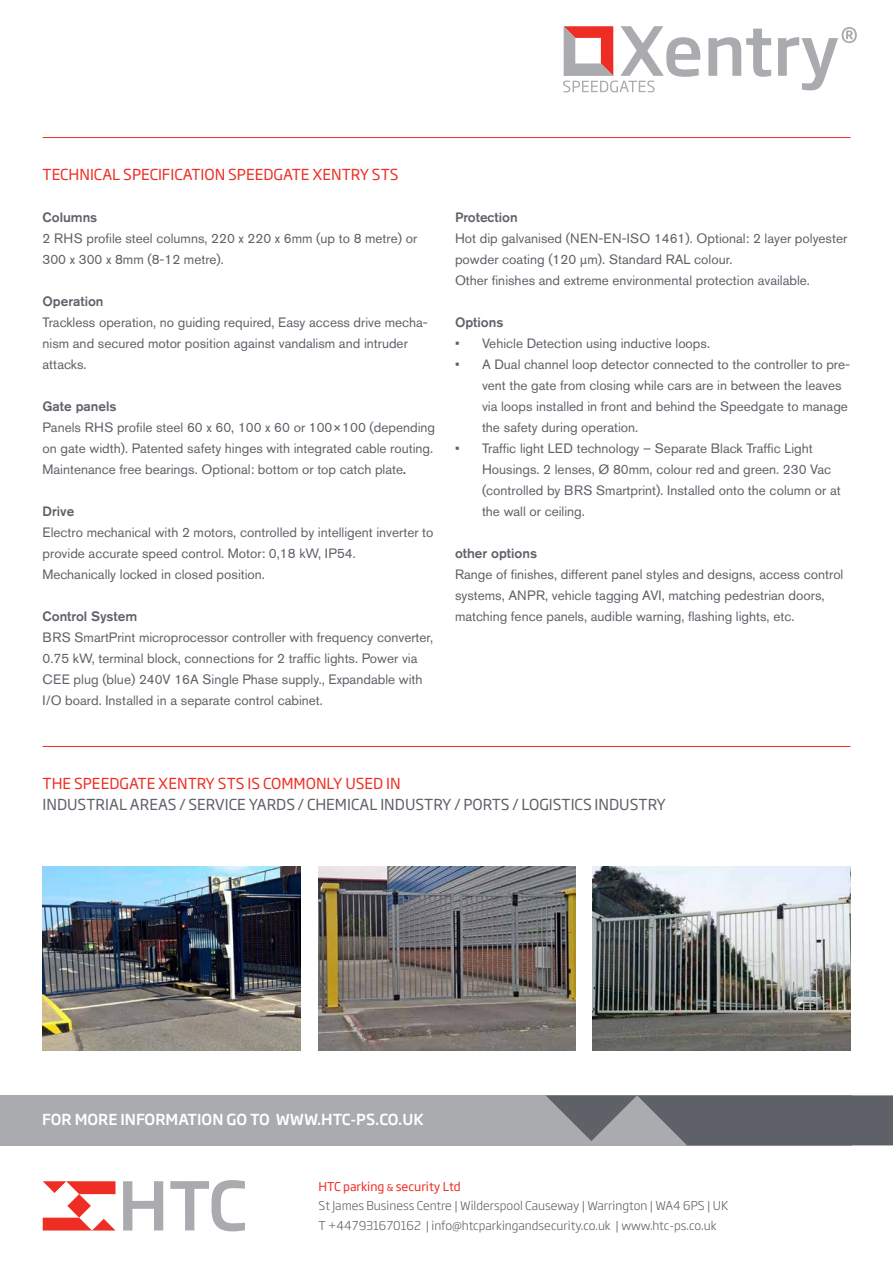
<style>
.page{position:relative;width:893px;height:1263px;background:#fff}
.page>*{position:absolute;margin:0;border:0;box-sizing:border-box;transform-origin:0 0}
.t1{font:15px "Soho Gothic Pro";color:#ee2e24}
.t2{font:15px "Soho Gothic Pro";color:#5e6168}
.t3{font:500 15px "Soho Gothic Pro";color:#fff}
.t4{font:13.5px/21px "Akzidenz Grotesk BQ";color:#5e6168}
.t5{font:500 13.5px "Akzidenz Grotesk BQ";color:#5e6168}
.t6{font:300 12px/19.5px "Soho Gothic Pro";color:#5e6168}
.s1{font-weight:500}
.s2{font-weight:400;color:#ee2e24}
.s3{font-weight:400;font-size:9.15px;color:#ee2e24}
</style>
<div class="page">
<svg style="left:123px;top:1181px;width:40px;height:49px"></svg>
<svg style="left:170px;top:1180px;width:75px;height:51px"></svg>
<svg style="left:43px;top:1181px;width:73px;height:49px"></svg>
<hr style="left:43px;top:746px;width:807px;height:1px;background:#ee2e24">
<svg style="left:708px;top:29px;width:63px;height:48px"></svg>
<svg style="left:778px;top:27px;width:79px;height:63px"></svg>
<svg style="left:563px;top:26px;width:137px;height:66px"></svg>
<img style="left:43px;top:866px;width:257px;height:184px">
<img style="left:319px;top:866px;width:256px;height:185px">
<img style="left:592px;top:867px;width:258px;height:183px">
<hr style="left:43px;top:137px;width:807px;height:1px;background:#ee2e24">
<div style="left:0;top:1095px;width:851px;height:50px;background:#a9abae"></div>
<svg style="left:546px;top:1095px;width:347px;height:50px"></svg>
<p class="t1" style="left:43px;top:163px;width:358px">TECHNICAL SPECIFICATION SPEEDGATE XENTRY STS</p>
<p class="t5" style="left:43px;top:209px;width:56px">Columns</p>
<p class="t4" style="left:43px;top:228px;width:376px">2 RHS profile steel columns, 220 x 220 x 6mm (up to 8 metre) or<br>300 x 300 x 8mm (8-12 metre).</p>
<p class="t5" style="left:43px;top:293px;width:63px">Operation</p>
<p class="t4" style="left:43px;top:312px;width:387px">Trackless operation, no guiding required, Easy access drive mecha&shy;nism and secured motor position against vandalism and intruder attacks.</p>
<p class="t5" style="left:43px;top:398px;width:75px">Gate panels</p>
<p class="t4" style="left:43px;top:417px;width:394px">Panels RHS profile steel 60 x 60, 100 x 60 or 100×100 (depending on gate width). Patented safety hinges with integrated cable routing.<br>Maintenance free bearings. Optional: bottom or top catch plate<span class="s1">.</span></p>
<p class="t5" style="left:43px;top:503px;width:33px">Drive</p>
<p class="t4" style="left:43px;top:522px;width:393px">Electro mechanical with 2 motors, controlled by intelligent inverter to provide accurate speed control. Motor: 0,18 kW, IP54.<br>Mechanically locked in closed position.</p>
<p class="t5" style="left:43px;top:608px;width:96px">Control System</p>
<p class="t4" style="left:43px;top:627px;width:392px">BRS SmartPrint microprocessor controller with frequency converter, 0.75 kW, terminal block, connections for 2 traffic lights. Power via CEE plug (blue) 240V 16A Single Phase supply., Expandable with I/O board. Installed in a separate control cabinet.</p>
<p class="t5" style="left:455px;top:209px;width:64px">Protection</p>
<p class="t4" style="left:455px;top:228px;width:394px">Hot dip galvanised (NEN-EN-ISO 1461). Optional: 2 layer polyester powder coating (120 µm). Standard RAL colour.<br>Other finishes and extreme environmental protection available.</p>
<p class="t5" style="left:455px;top:314px;width:50px">Options</p>
<p class="t4" style="left:455px;top:333px;width:257px">• Vehicle Detection using inductive loops.</p>
<p class="t4" style="left:482px;top:354px;width:370px;text-indent:-27px">• A Dual channel loop detector connected to the controller to pre&shy;vent the gate from closing while cars are in between the leaves via loops installed in front and behind the Speedgate to manage the safety during operation.</p>
<p class="t4" style="left:482px;top:438px;width:360px;text-indent:-27px">• Traffic light LED technology – Separate Black Traffic Light Housings. 2 lenses, Ø 80mm, colour red and green. 230 Vac (controlled by BRS Smartprint). Installed onto the column or at the wall or ceiling.</p>
<p class="t5" style="left:455px;top:545px;width:84px">other options</p>
<p class="t4" style="left:455px;top:564px;width:390px">Range of finishes, different panel styles and designs, access control systems, ANPR, vehicle tagging AVI, matching pedestrian doors, matching fence panels, audible warning, flashing lights, etc.</p>
<p class="t1" style="left:43px;top:772px;width:360px">THE SPEEDGATE XENTRY STS IS COMMONLY USED IN</p>
<p class="t2" style="left:43px;top:793px;width:625px">INDUSTRIAL AREAS / SERVICE YARDS / CHEMICAL INDUSTRY / PORTS / LOGISTICS INDUSTRY</p>
<p class="t3" style="left:42px;top:1108px;width:383px">FOR MORE INFORMATION GO TO WWW.HTC-PS.CO.UK</p>
<p class="t6" style="left:319px;top:1175px;width:411px"><span class="s2">HTC parking</span> <span class="s3">&amp;</span> <span class="s2">security Ltd<br></span>St James Business Centre | Wilderspool Causeway | Warrington | WA4 6PS | UK<br>T +447931670162 | info@htcparkingandsecurity.co.uk | www.htc-ps.co.uk</p>
</div>
